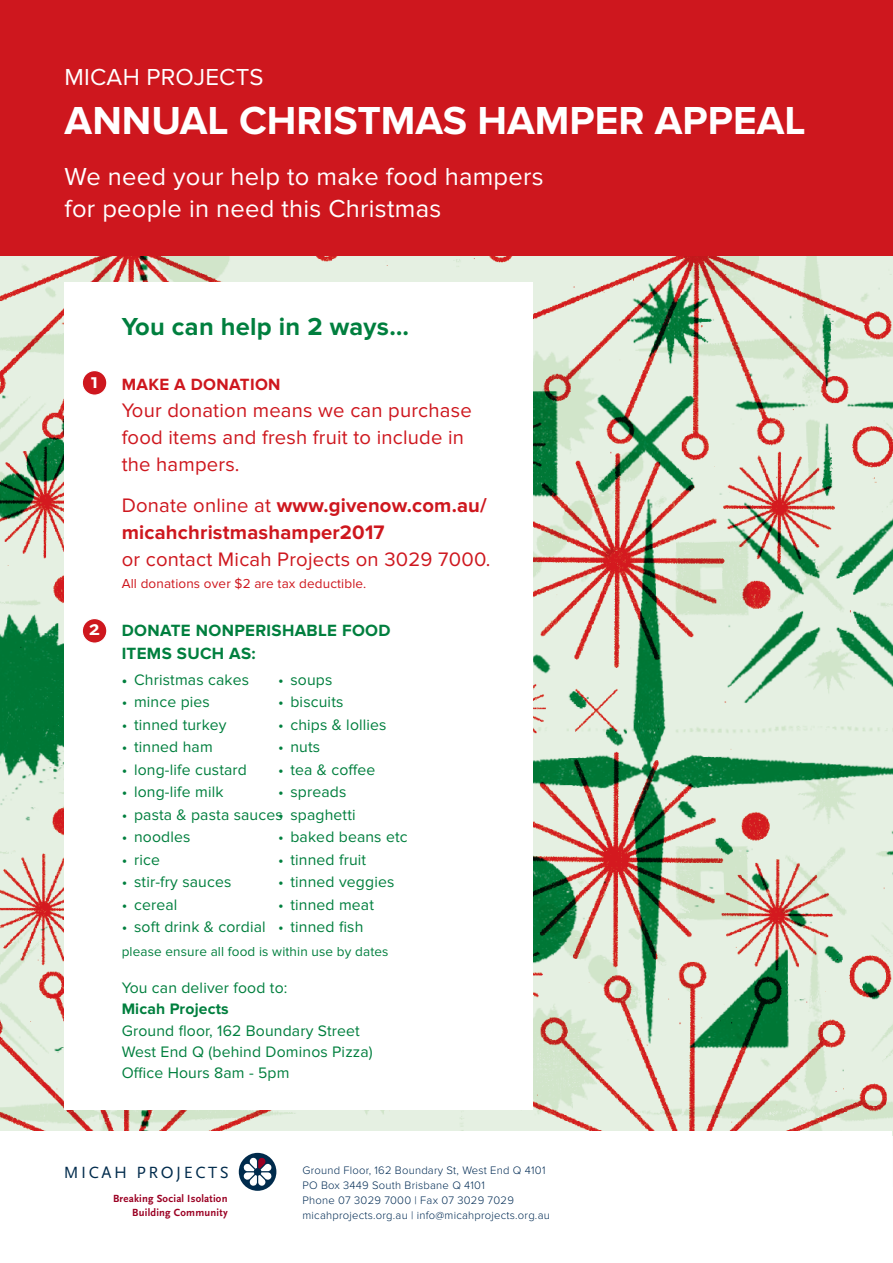
<style>
.page{position:relative;width:893px;height:1263px;background:#fff}
.page>*{position:absolute;margin:0;border:0;box-sizing:border-box;transform-origin:0 0}
.t1{font:700 40.5px "Proxima Nova";color:#fff}
.t2{font:25.5px/31.5px "Proxima Nova";letter-spacing:.01em;color:#fff}
.t3{font:700 25.5px "Proxima Nova";letter-spacing:.01em;color:#007f3e}
.t4{font:24px "Proxima Nova";letter-spacing:.01em;color:#fff}
.t5{font:700 21.9px "Scala Sans";color:#fff}
.t6{font:20.25px/27px "Proxima Nova";letter-spacing:.01em;color:#ce171e}
.t7{font:700 20.25px/27px "Proxima Nova";letter-spacing:.01em;color:#ce171e}
.t8{font:16.95px "Scala Sans OT";letter-spacing:.155em;color:#002b4c}
.t9{font:700 16.8px/22.5px "Proxima Nova";letter-spacing:.02em;color:#007f3e}
.t10{font:700 16.8px "Proxima Nova";letter-spacing:.02em;color:#ce171e}
.t11{font:15.75px/21.3px "Proxima Nova";letter-spacing:.01em;color:#007f3e}
.t12{font:700 15.75px "Proxima Nova";letter-spacing:.01em;color:#007f3e}
.t13{font:13.5px "Proxima Nova";letter-spacing:.01em;color:#007f3e}
.t14{font:13.5px "Proxima Nova";letter-spacing:.01em;color:#ce171e}
.t15{font:300 11.25px/15px "Proxima Nova";letter-spacing:.02em;color:#002b54}
.t16{font:700 10.8px/14.5px "Scala Sans OT";letter-spacing:.02em;color:#9b0023;text-align:right}
.s1{font-weight:400}
.s2{font-family:"Scala Sans"}
</style>
<div class="page">
<img style="left:0;top:256px;width:893px;height:879px">
<div style="left:64px;top:282px;width:468px;height:828px;background:#fff"></div>
<div style="left:0;top:1132px;width:891px;height:131px;background:#fff"></div>
<div style="left:0;top:0;width:893px;height:256px;background:#ce171e"></div>
<div style="left:82px;top:371px;width:25px;height:24px;background:#ce171e;border-radius:50%"></div>
<div style="left:82px;top:370px;width:25px;height:26px;border:1px solid #fff;border-radius:50%"></div>
<div style="left:82px;top:618px;width:25px;height:25px;background:#ce171e;border-radius:50%"></div>
<div style="left:82px;top:618px;width:25px;height:26px;border:1px solid #fff;border-radius:50%"></div>
<div style="left:239px;top:1153px;width:37px;height:38px;background:#002b4c;border-radius:50%"></div>
<svg style="left:244px;top:1157px;width:28px;height:29px"></svg>
<h3 class="t4" style="left:65px;top:63px;width:201px">MICAH PROJECTS</h3>
<h1 class="t1" style="left:65px;top:97px;width:742px">ANNUAL CHRISTMAS HAMPER APPEAL</h1>
<h2 class="t2" style="left:65px;top:161px;width:480px">We need your help to make food hampers for people in need this Christmas</h2>
<h3 class="t5" style="left:90px;top:369px;width:10px">1</h3>
<h3 class="t5" style="left:89px;top:616px;width:12px">2</h3>
<h2 class="t3" style="left:122px;top:312px;width:289px">You can help in 2 ways…</h2>
<p class="t10" style="left:122px;top:375px;width:160px">MAKE A DONATION</p>
<p class="t6" style="left:122px;top:397px;width:352px">Your donation means we can purchase food items and fresh fruit to include in the hampers.</p>
<p class="t7" style="left:122px;top:492px;width:367px"><span class="s1">Donate online at</span> www.givenow.com.au/ micahchristmashamper2017</p>
<p class="t6" style="left:122px;top:546px;width:370px">or contact Micah Projects on 3029 7000.</p>
<p class="t14" style="left:122px;top:576px;width:246px">All donations over $2 are tax deductible.</p>
<p class="t9" style="left:122px;top:620px;width:270px">DONATE NONPERISHABLE FOOD<br>ITEMS SUCH AS:</p>
<p class="t11" style="left:122px;top:669px;width:129px"><span class="s2">•</span> Christmas cakes</p>
<p class="t11" style="left:122px;top:691px;width:90px">• mince pies</p>
<p class="t11" style="left:122px;top:714px;width:106px">• tinned turkey</p>
<p class="t11" style="left:122px;top:736px;width:93px">• tinned ham</p>
<p class="t11" style="left:122px;top:759px;width:127px">• long-life custard</p>
<p class="t11" style="left:122px;top:781px;width:103px">• long-life milk</p>
<p class="t11" style="left:122px;top:804px;width:163px">• pasta &amp; pasta sauces</p>
<p class="t11" style="left:122px;top:826px;width:70px">• noodles</p>
<p class="t11" style="left:122px;top:849px;width:40px">• rice</p>
<p class="t11" style="left:122px;top:871px;width:111px">• stir-fry sauces</p>
<p class="t11" style="left:122px;top:894px;width:57px">• cereal</p>
<p class="t11" style="left:122px;top:917px;width:146px">• soft drink &amp; cordial</p>
<p class="t13" style="left:122px;top:943px;width:268px">please ensure all food is within use by dates</p>
<p class="t11" style="left:122px;top:977px;width:167px">You can deliver food to:</p>
<p class="t12" style="left:122px;top:1000px;width:109px">Micah Projects</p>
<p class="t11" style="left:122px;top:1020px;width:253px">Ground floor, 162 Boundary Street<br>West End Q (behind Dominos Pizza)<br>Office Hours 8am - 5pm</p>
<p class="t11" style="left:278px;top:669px;width:56px">• soups</p>
<p class="t11" style="left:278px;top:691px;width:67px">• biscuits</p>
<p class="t11" style="left:278px;top:714px;width:110px">• chips &amp; lollies</p>
<p class="t11" style="left:278px;top:736px;width:44px">• nuts</p>
<p class="t11" style="left:278px;top:759px;width:99px">• tea &amp; coffee</p>
<p class="t11" style="left:278px;top:781px;width:70px">• spreads</p>
<p class="t11" style="left:278px;top:804px;width:79px">• spaghetti</p>
<p class="t11" style="left:278px;top:826px;width:131px">• baked beans etc</p>
<p class="t11" style="left:278px;top:849px;width:90px">• tinned fruit</p>
<p class="t11" style="left:278px;top:871px;width:118px">• tinned veggies</p>
<p class="t11" style="left:278px;top:894px;width:97px">• tinned meat</p>
<p class="t11" style="left:278px;top:916px;width:87px">• tinned fish</p>
<p class="t8" style="left:64px;top:1163px;width:167px">MICAH PROJECTS</p>
<p class="t16" style="left:113px;top:1191px;width:116px">Breaking Social Isolation<br>Building Community</p>
<p class="t15" style="left:303px;top:1162px;width:249px">Ground Floor, 162 Boundary St, West End Q 4101<br>PO Box 3449 South Brisbane Q 4101<br>Phone 07 3029 7000 | Fax 07 3029 7029 micahprojects.org.au | info@micahprojects.org.au</p>
</div>
